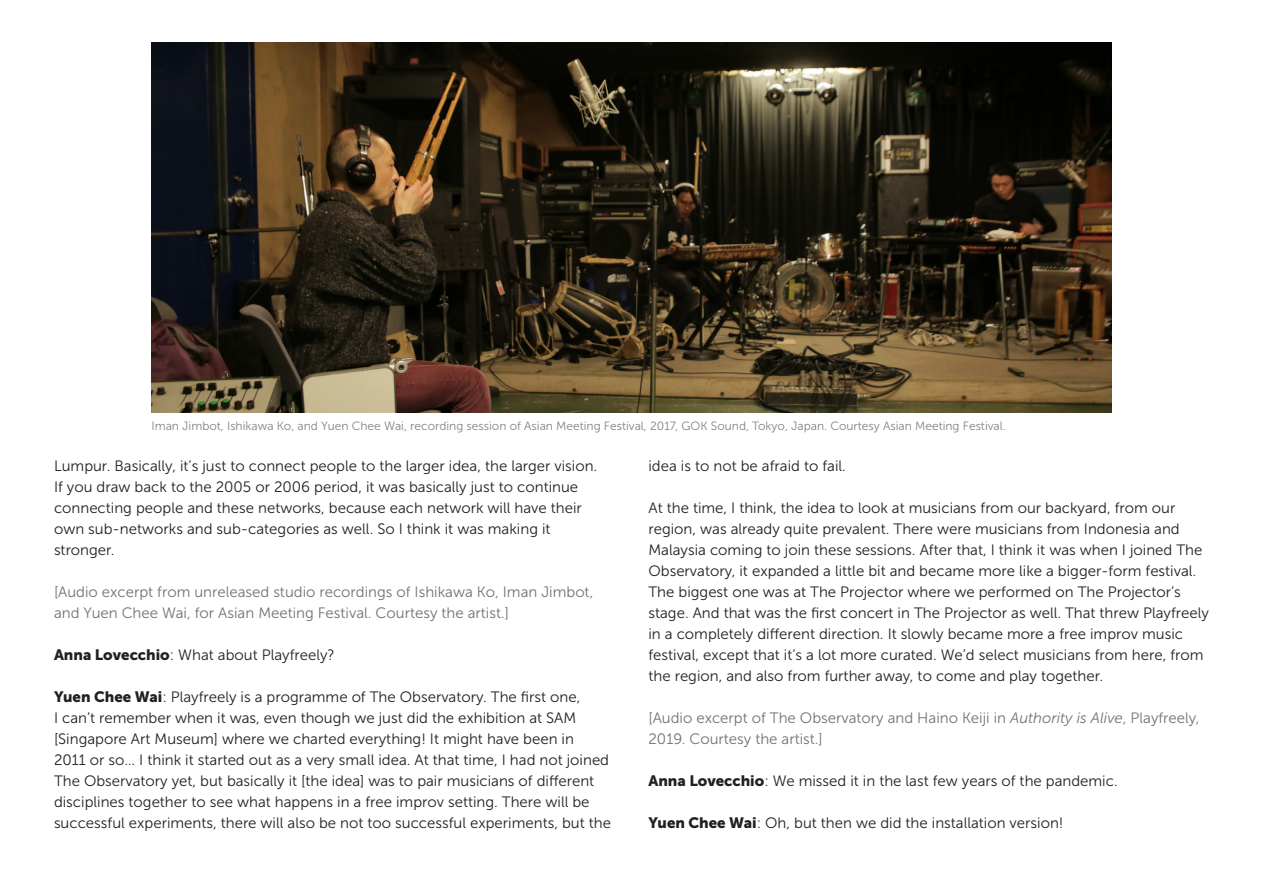
<style>
.page{position:relative;width:1263px;height:893px;background:#fff}
.page>*{position:absolute;margin:0;border:0;box-sizing:border-box;transform-origin:0 0}
.t1{font:15px/21px "Museo Sans 300";color:#231f20}
.t2{font:15px/21px "Museo Sans 300";color:#717275}
.t3{font:12px "Museo Sans 300";color:#808285}
.s1{font-family:"Museo Sans 900"}
.s2{font-style:italic}
</style>
<div class="page">
<img style="left:151px;top:43px;width:960px;height:369px">
<p class="t3" style="left:151px;top:419px;width:856px">Iman Jimbot, Ishikawa Ko, and Yuen Chee Wai, recording session of Asian Meeting Festival, 2017, GOK Sound, Tokyo, Japan. Courtesy Asian Meeting Festival.</p>
<p class="t1" style="left:54px;top:455px;width:545px">Lumpur. Basically, it’s just to connect people to the larger idea, the larger vision.<br>If you draw back to the 2005 or 2006 period, it was basically just to continue connecting people and these networks, because each network will have their own sub-networks and sub-categories as well. So I think it was making it stronger.</p>
<p class="t2" style="left:54px;top:581px;width:541px">[Audio excerpt from unreleased studio recordings of Ishikawa Ko, Iman Jimbot, and Yuen Chee Wai, for Asian Meeting Festival. Courtesy the artist.]</p>
<p class="t1" style="left:54px;top:644px;width:282px"><span class="s1">Anna Lovecchio</span>: What about Playfreely?</p>
<p class="t1" style="left:54px;top:686px;width:558px"><span class="s1">Yuen Chee Wai</span>: Playfreely is a programme of The Observatory. The first one,<br>I can’t remember when it was, even though we just did the exhibition at SAM [Singapore Art Museum] where we charted everything! It might have been in<br>2011 or so… I think it started out as a very small idea. At that time, I had not joined The Observatory yet, but basically it [the idea] was to pair musicians of different disciplines together to see what happens in a free improv setting. There will be successful experiments, there will also be not too successful experiments, but the</p>
<p class="t1" style="left:648px;top:455px;width:199px">idea is to not be afraid to fail.</p>
<p class="t1" style="left:648px;top:497px;width:562px">At the time, I think, the idea to look at musicians from our backyard, from our region, was already quite prevalent. There were musicians from Indonesia and Malaysia coming to join these sessions. After that, I think it was when I joined The Observatory, it expanded a little bit and became more like a bigger-form festival.<br>The biggest one was at The Projector where we performed on The Projector’s stage. And that was the first concert in The Projector as well. That threw Playfreely in a completely different direction. It slowly became more a free improv music festival, except that it’s a lot more curated. We’d select musicians from here, from the region, and also from further away, to come and play together.</p>
<p class="t2" style="left:648px;top:707px;width:553px">[Audio excerpt of The Observatory and Haino Keiji in <span class="s2">Authority is Alive</span>, Playfreely,<br>2019. Courtesy the artist.]</p>
<p class="t1" style="left:648px;top:770px;width:471px"><span class="s1">Anna Lovecchio</span>: We missed it in the last few years of the pandemic.</p>
<p class="t1" style="left:648px;top:812px;width:416px"><span class="s1">Yuen Chee Wai</span>: Oh, but then we did the installation version!</p>
</div>
